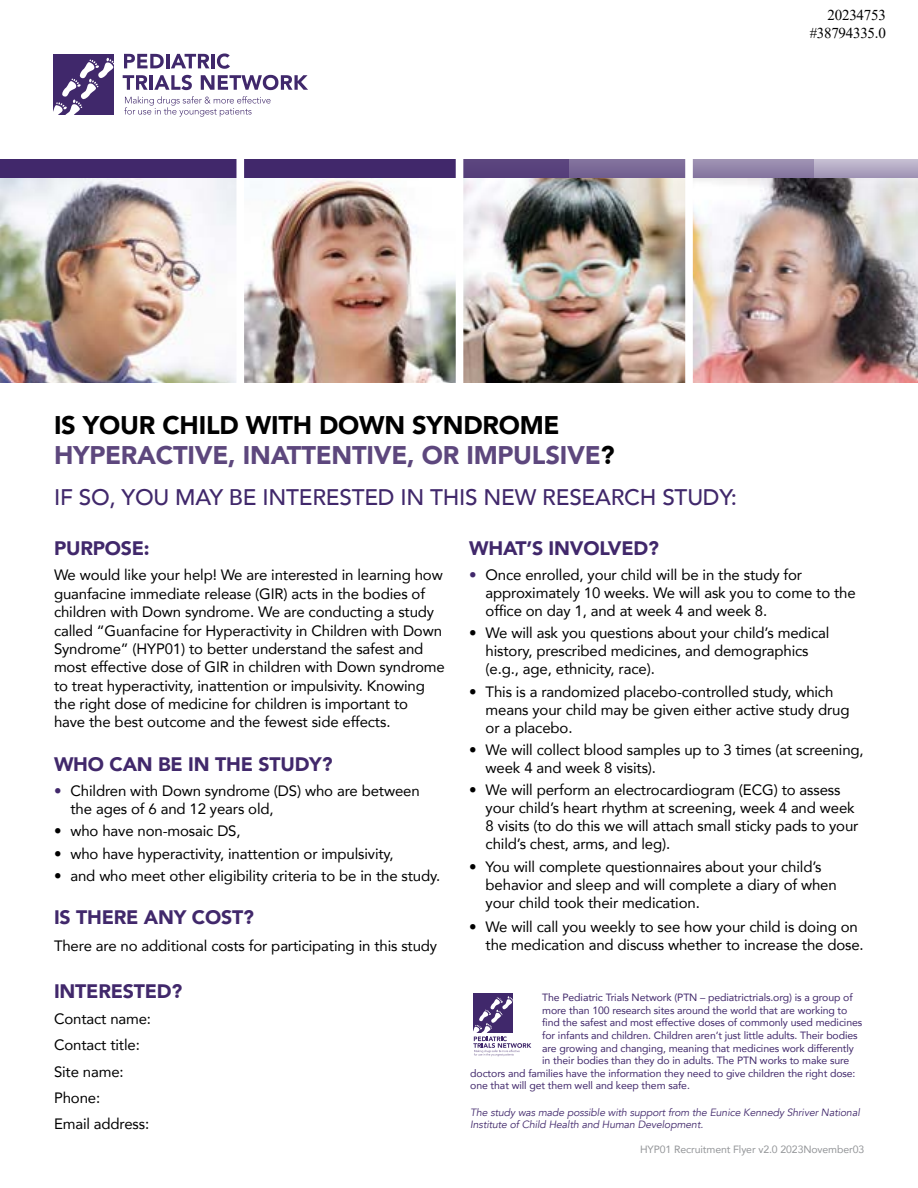
<style>
.page{position:relative;width:918px;height:1188px;background:#fff}
.page>*{position:absolute;margin:0;border:0;box-sizing:border-box;transform-origin:0 0}
.t1{font:900 25.5px/30.6px "Avenir";letter-spacing:-.01em;color:#5d477d}
.t2{font:500 22.5px "Avenir";letter-spacing:-.01em;color:#41286b}
.t3{font:900 19.5px "Avenir";letter-spacing:-.01em;color:#41286b}
.t4{font:15px/18px "Avenir";letter-spacing:-.01em;color:#000}
.t5{font:15px/18px "Times New Roman";letter-spacing:-.015em;color:#000;text-align:right}
.t6{font:10.5px "Avenir";letter-spacing:-.01em;color:#41286b}
.t7{font:italic 10.5px/12.6px "Avenir";letter-spacing:-.01em;color:#41286b}
.t8{font:10.5px "Avenir";letter-spacing:-.01em;color:#939598}
.s1{color:#000}
.s2{color:#41286b}
</style>
<div class="page">
<div style="left:474px;top:994px;width:39px;height:39px;background:#40286b"></div>
<svg style="left:473px;top:996px;width:58px;height:60px"></svg>
<svg style="left:5px;top:159px;width:913px;height:20px;background:#695689"></svg>
<img style="left:1px;top:179px;width:455px;height:204px">
<img style="left:463px;top:179px;width:455px;height:204px">
<div style="left:237px;top:147px;width:7px;height:254px;background:#fff"></div>
<div style="left:685px;top:131px;width:8px;height:264px;background:#fff"></div>
<div style="left:456px;top:152px;width:7px;height:243px;background:#fff"></div>
<div style="left:54px;top:54px;width:60px;height:60px;background:#40286b"></div>
<svg style="left:54px;top:58px;width:60px;height:56px"></svg>
<svg style="left:124px;top:54px;width:40px;height:14px"></svg>
<hr style="left:166px;top:54px;width:3px;height:14px;background:#40286b">
<svg style="left:171px;top:54px;width:39px;height:14px"></svg>
<hr style="left:211px;top:54px;width:4px;height:14px;background:#40286b">
<svg style="left:217px;top:53px;width:13px;height:16px"></svg>
<svg style="left:123px;top:75px;width:25px;height:15px"></svg>
<hr style="left:149px;top:75px;width:4px;height:15px;background:#40286b">
<svg style="left:154px;top:75px;width:38px;height:15px"></svg>
<svg style="left:201px;top:75px;width:107px;height:15px"></svg>
<svg style="left:124px;top:96px;width:147px;height:21px"></svg>
<p class="t5" style="left:810px;top:6px;width:78px">20234753 #38794335.0</p>
<h1 class="t1" style="left:54px;top:409px;width:562px"><span class="s1">IS YOUR CHILD WITH DOWN SYNDROME<br></span>HYPERACTIVE, INATTENTIVE, OR IMPULSIVE<span class="s1">?</span></h1>
<h2 class="t2" style="left:54px;top:478px;width:685px">IF SO, YOU MAY BE INTERESTED IN THIS NEW RESEARCH STUDY:</h2>
<h3 class="t3" style="left:54px;top:532px;width:97px">PURPOSE:</h3>
<p class="t4" style="left:54px;top:566px;width:392px">We would like your help! We are interested in learning how guanfacine immediate release (GIR) acts in the bodies of children with Down syndrome. We are conducting a study called “Guanfacine for Hyperactivity in Children with Down Syndrome” (HYP01) to better understand the safest and most effective dose of GIR in children with Down syndrome to treat hyperactivity, inattention or impulsivity. Knowing the right dose of medicine for children is important to<br>have the best outcome and the fewest side effects.</p>
<h3 class="t3" style="left:54px;top:748px;width:280px">WHO CAN BE IN THE STUDY?</h3>
<p class="t4" style="left:70px;top:781px;width:351px;text-indent:-16px"><span class="s2">•</span> Children with Down syndrome (DS) who are between the ages of 6 and 12 years old,</p>
<p class="t4" style="left:54px;top:822px;width:188px">• who have non-mosaic DS,</p>
<p class="t4" style="left:54px;top:844px;width:341px">• who have hyperactivity, inattention or impulsivity,</p>
<p class="t4" style="left:54px;top:866px;width:388px">• and who meet other eligibility criteria to be in the study.</p>
<h3 class="t3" style="left:54px;top:901px;width:201px">IS THERE ANY COST?</h3>
<p class="t4" style="left:54px;top:936px;width:385px">There are no additional costs for participating in this study</p>
<h3 class="t3" style="left:54px;top:974px;width:130px">INTERESTED?</h3>
<p class="t4" style="left:54px;top:1005px;width:99px;line-height:26.2px">Contact name:<br>Contact title:<br>Site name:<br>Phone:<br>Email address:</p>
<h3 class="t3" style="left:469px;top:532px;width:191px">WHAT’S INVOLVED?</h3>
<p class="t4" style="left:486px;top:565px;width:372px;text-indent:-16px"><span class="s2">•</span> Once enrolled, your child will be in the study for approximately 10 weeks. We will ask you to come to the office on day 1, and at week 4 and week 8.</p>
<p class="t4" style="left:486px;top:624px;width:345px;text-indent:-16px">• We will ask you questions about your child’s medical history, prescribed medicines, and demographics (e.g., age, ethnicity, race).</p>
<p class="t4" style="left:486px;top:682px;width:365px;text-indent:-16px">• This is a randomized placebo-controlled study, which means your child may be given either active study drug or a placebo.</p>
<p class="t4" style="left:486px;top:740px;width:380px;text-indent:-16px">• We will collect blood samples up to 3 times (at screening, week 4 and week 8 visits).</p>
<p class="t4" style="left:486px;top:781px;width:374px;text-indent:-16px">• We will perform an electrocardiogram (ECG) to assess your child’s heart rhythm at screening, week 4 and week 8 visits (to do this we will attach small sticky pads to your child’s chest, arms, and leg).</p>
<p class="t4" style="left:486px;top:857px;width:353px;text-indent:-16px">• You will complete questionnaires about your child’s behavior and sleep and will complete a diary of when your child took their medication.</p>
<p class="t4" style="left:486px;top:918px;width:380px;text-indent:-16px">• We will call you weekly to see how your child is doing on the medication and discuss whether to increase the dose.</p>
<p class="t6" style="left:542px;top:989px;width:312px">The Pediatric Trials Network (PTN – pediatrictrials.org) is a group of</p>
<p class="t6" style="left:542px;top:1002px;width:307px">more than 100 research sites around the world that are working to</p>
<p class="t6" style="left:542px;top:1014px;width:322px">find the safest and most effective doses of commonly used medicines</p>
<p class="t6" style="left:542px;top:1027px;width:317px">for infants and children. Children aren’t just little adults. Their bodies</p>
<p class="t6" style="left:542px;top:1040px;width:313px">are growing and changing, meaning that medicines work differently</p>
<p class="t6" style="left:542px;top:1052px;width:309px">in their bodies than they do in adults. The PTN works to make sure</p>
<p class="t6" style="left:470px;top:1065px;width:387px">doctors and families have the information they need to give children the right dose:</p>
<p class="t6" style="left:470px;top:1077px;width:221px">one that will get them well and keep them safe.</p>
<p class="t7" style="left:470px;top:1106px;width:391px">The study was made possible with support from the Eunice Kennedy Shriver National<br>Institute of Child Health and Human Development.</p>
<p class="t8" style="left:640px;top:1141px;width:226px">HYP01 Recruitment Flyer v2.0 2023November03</p>
</div>
